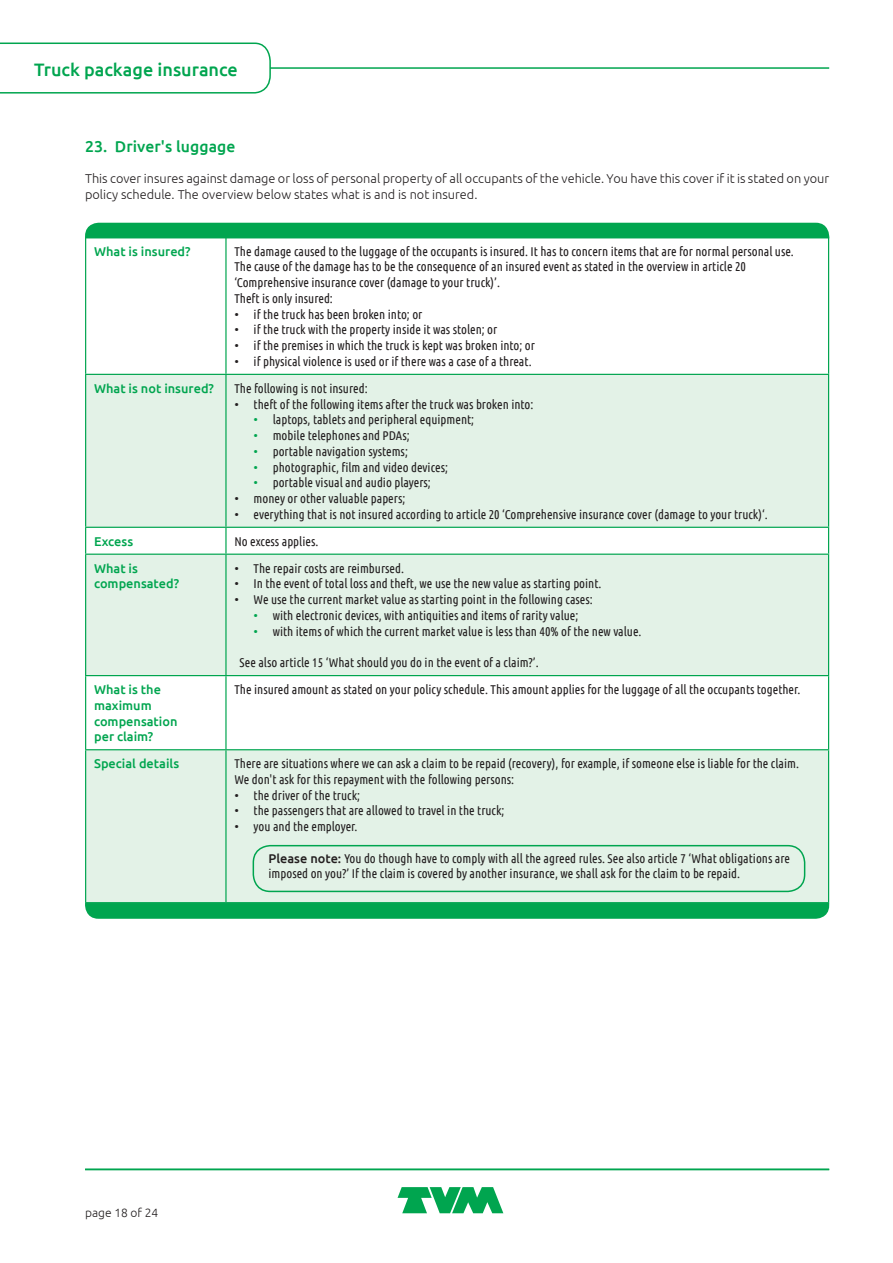
<style>
.page{position:relative;width:893px;height:1263px;background:#fff}
.page>*{position:absolute;margin:0;border:0;box-sizing:border-box;transform-origin:0 0}
.t1{font:500 18px "Ubuntu";color:#00a54f}
.Bodykop_gr_10_5pt{font:500 15.75px "Ubuntu";letter-spacing:.005em;color:#00a54f}
.Body_tabel{font:12.75px/15.8px "Ubuntu Condensed";color:#231f20}
.Body{font:300 12.75px/15.8px "Ubuntu";color:#231f20}
.Body-2{font:500 12.75px/15.8px "Ubuntu";color:#00a54f}
.t2{font:300 12px "Ubuntu";color:#231f20}
.s1{font-family:"Ubuntu";font-weight:300}
.s2{font-family:"Ubuntu";font-weight:300;color:#00a54f}
.s3{font-family:"Ubuntu";font-weight:500}
</style>
<div class="page">
<svg style="left:86px;top:375px;width:742px;height:527px;fill:#e3f2e7"></svg>
<hr style="left:85px;top:238px;width:1px;height:136px;background:#00a54f">
<hr style="left:225px;top:238px;width:2px;height:136px;background:#00a54f">
<hr style="left:828px;top:238px;width:1px;height:136px;background:#00a54f">
<hr style="left:85px;top:374px;width:141px;height:1px;background:#00a54f">
<hr style="left:85px;top:375px;width:1px;height:152px;background:#00a54f">
<hr style="left:226px;top:374px;width:603px;height:1px;background:#00a54f">
<hr style="left:225px;top:375px;width:2px;height:152px;background:#00a54f">
<hr style="left:828px;top:375px;width:1px;height:152px;background:#00a54f">
<hr style="left:85px;top:527px;width:141px;height:1px;background:#00a54f">
<svg style="left:85px;top:528px;width:1px;height:26px"></svg>
<hr style="left:226px;top:527px;width:603px;height:1px;background:#00a54f">
<hr style="left:225px;top:528px;width:2px;height:26px;background:#00a54f">
<svg style="left:828px;top:528px;width:1px;height:26px"></svg>
<hr style="left:85px;top:554px;width:141px;height:1px;background:#00a54f">
<hr style="left:85px;top:555px;width:1px;height:120px;background:#00a54f">
<hr style="left:226px;top:554px;width:603px;height:1px;background:#00a54f">
<hr style="left:225px;top:555px;width:2px;height:120px;background:#00a54f">
<hr style="left:828px;top:555px;width:1px;height:120px;background:#00a54f">
<hr style="left:85px;top:675px;width:141px;height:1px;background:#00a54f">
<hr style="left:85px;top:676px;width:1px;height:73px;background:#00a54f">
<hr style="left:226px;top:675px;width:603px;height:1px;background:#00a54f">
<hr style="left:225px;top:676px;width:2px;height:73px;background:#00a54f">
<hr style="left:828px;top:676px;width:1px;height:73px;background:#00a54f">
<hr style="left:85px;top:749px;width:141px;height:1px;background:#00a54f">
<hr style="left:85px;top:750px;width:1px;height:152px;background:#00a54f">
<hr style="left:226px;top:749px;width:603px;height:1px;background:#00a54f">
<hr style="left:225px;top:750px;width:2px;height:152px;background:#00a54f">
<hr style="left:828px;top:750px;width:1px;height:152px;background:#00a54f">
<hr style="left:85px;top:902px;width:141px;height:1px;background:#00a54f">
<hr style="left:226px;top:902px;width:603px;height:1px;background:#00a54f">
<div style="left:85px;top:223px;width:744px;height:15px;background:#00a54f"></div>
<div style="left:85px;top:903px;width:744px;height:16px;background:#00a54f"></div>
<div style="left:253px;top:845px;width:552px;height:47px;border:2px solid #00a54f;border-radius:17px"></div>
<hr style="left:85px;top:67px;width:744px;height:2px;background:#00a54f">
<svg style="left:0;top:42px;width:272px;height:52px"></svg>
<svg style="left:398px;top:1187px;width:105px;height:26px"></svg>
<hr style="left:85px;top:1169px;width:744px;height:1px;background:#00a54f">
<h1 class="t1" style="left:34px;top:58px;width:205px">Truck package insurance</h1>
<p class="Bodykop_gr_10_5pt" style="left:85px;top:136px;width:152px">23. Driver's luggage</p>
<p class="Body" style="left:85px;top:171px;width:746px">This cover insures against damage or loss of personal property of all occupants of the vehicle. You have this cover if it is stated on your policy schedule. The overview below states what is and is not insured.</p>
<p class="Body-2" style="left:94px;top:243px;width:98px">What is insured?</p>
<p class="Body_tabel" style="left:234px;top:243px;width:561px">The damage caused to the luggage of the occupants is insured. It has to concern items that are for normal personal use.</p>
<p class="Body_tabel" style="left:234px;top:258px;width:513px">The cause of the damage has to be the consequence of an insured event as stated in the overview in article 20 ‘Comprehensive insurance cover (damage to your truck)’.</p>
<p class="Body_tabel" style="left:234px;top:290px;width:100px">Theft is only insured:</p>
<p class="Body_tabel" style="left:234px;top:306px;width:189px"><span class="s1">•</span> if the truck has been broken into; or</p>
<p class="Body_tabel" style="left:234px;top:321px;width:264px"><span class="s1">•</span> if the truck with the property inside it was stolen; or</p>
<p class="Body_tabel" style="left:234px;top:337px;width:302px"><span class="s1">•</span> if the premises in which the truck is kept was broken into; or</p>
<p class="Body_tabel" style="left:234px;top:353px;width:299px"><span class="s1">•</span> if physical violence is used or if there was a case of a threat.</p>
<p class="Body-2" style="left:94px;top:380px;width:121px">What is not insured?</p>
<p class="Body_tabel" style="left:234px;top:380px;width:135px">The following is not insured:</p>
<p class="Body_tabel" style="left:234px;top:396px;width:300px"><span class="s1">•</span> theft of the following items after the truck was broken into:</p>
<p class="Body_tabel" style="left:254px;top:411px;width:222px"><span class="s2">•</span> laptops, tablets and peripheral equipment;</p>
<p class="Body_tabel" style="left:254px;top:427px;width:158px"><span class="s2">•</span> mobile telephones and PDAs;</p>
<p class="Body_tabel" style="left:254px;top:443px;width:156px"><span class="s2">•</span> portable navigation systems;</p>
<p class="Body_tabel" style="left:254px;top:459px;width:196px"><span class="s2">•</span> photographic, film and video devices;</p>
<p class="Body_tabel" style="left:254px;top:474px;width:179px"><span class="s2">•</span> portable visual and audio players;</p>
<p class="Body_tabel" style="left:234px;top:490px;width:172px"><span class="s1">•</span> money or other valuable papers;</p>
<p class="Body_tabel" style="left:234px;top:506px;width:535px"><span class="s1">•</span> everything that is not insured according to article 20 ‘Comprehensive insurance cover (damage to your truck)‘.</p>
<p class="Body-2" style="left:94px;top:533px;width:41px">Excess</p>
<p class="Body_tabel" style="left:234px;top:533px;width:85px">No excess applies.</p>
<p class="Body-2" style="left:94px;top:560px;width:45px">What is</p>
<p class="Body-2" style="left:94px;top:575px;width:87px">compensated?</p>
<p class="Body_tabel" style="left:234px;top:560px;width:171px"><span class="s1">•</span> The repair costs are reimbursed.</p>
<p class="Body_tabel" style="left:234px;top:575px;width:369px"><span class="s1">•</span> In the event of total loss and theft, we use the new value as starting point.</p>
<p class="Body_tabel" style="left:234px;top:591px;width:360px"><span class="s1">•</span> We use the current market value as starting point in the following cases:</p>
<p class="Body_tabel" style="left:254px;top:607px;width:326px"><span class="s2">•</span> with electronic devices, with antiquities and items of rarity value;</p>
<p class="Body_tabel" style="left:254px;top:623px;width:389px"><span class="s2">•</span> with items of which the current market value is less than 40% of the new value.</p>
<p class="Body_tabel" style="left:239px;top:654px;width:301px">See also article 15 ‘What should you do in the event of a claim?’.</p>
<p class="Body-2" style="left:94px;top:681px;width:68px">What is the</p>
<p class="Body-2" style="left:94px;top:697px;width:85px">maximum compensation</p>
<p class="Body-2" style="left:94px;top:728px;width:61px">per claim?</p>
<p class="Body_tabel" style="left:234px;top:681px;width:567px">The insured amount as stated on your policy schedule. This amount applies for the luggage of all the occupants together.</p>
<p class="Body-2" style="left:94px;top:755px;width:87px">Special details</p>
<p class="Body_tabel" style="left:234px;top:755px;width:566px">There are situations where we can ask a claim to be repaid (recovery), for example, if someone else is liable for the claim.</p>
<p class="Body_tabel" style="left:234px;top:771px;width:281px">We don't ask for this repayment with the following persons:</p>
<p class="Body_tabel" style="left:234px;top:787px;width:127px"><span class="s1">•</span> the driver of the truck;</p>
<p class="Body_tabel" style="left:234px;top:802px;width:272px"><span class="s1">•</span> the passengers that are allowed to travel in the truck;</p>
<p class="Body_tabel" style="left:234px;top:818px;width:125px"><span class="s1">•</span> you and the employer.</p>
<p class="Body_tabel" style="left:268px;top:850px;width:523px"><span class="s3">Please note:</span> You do though have to comply with all the agreed rules. See also article 7 ‘What obligations are imposed on you?’ If the claim is covered by another insurance, we shall ask for the claim to be repaid.</p>
<p class="t2" style="left:85px;top:1205px;width:75px">page 18 of 24</p>
</div>
